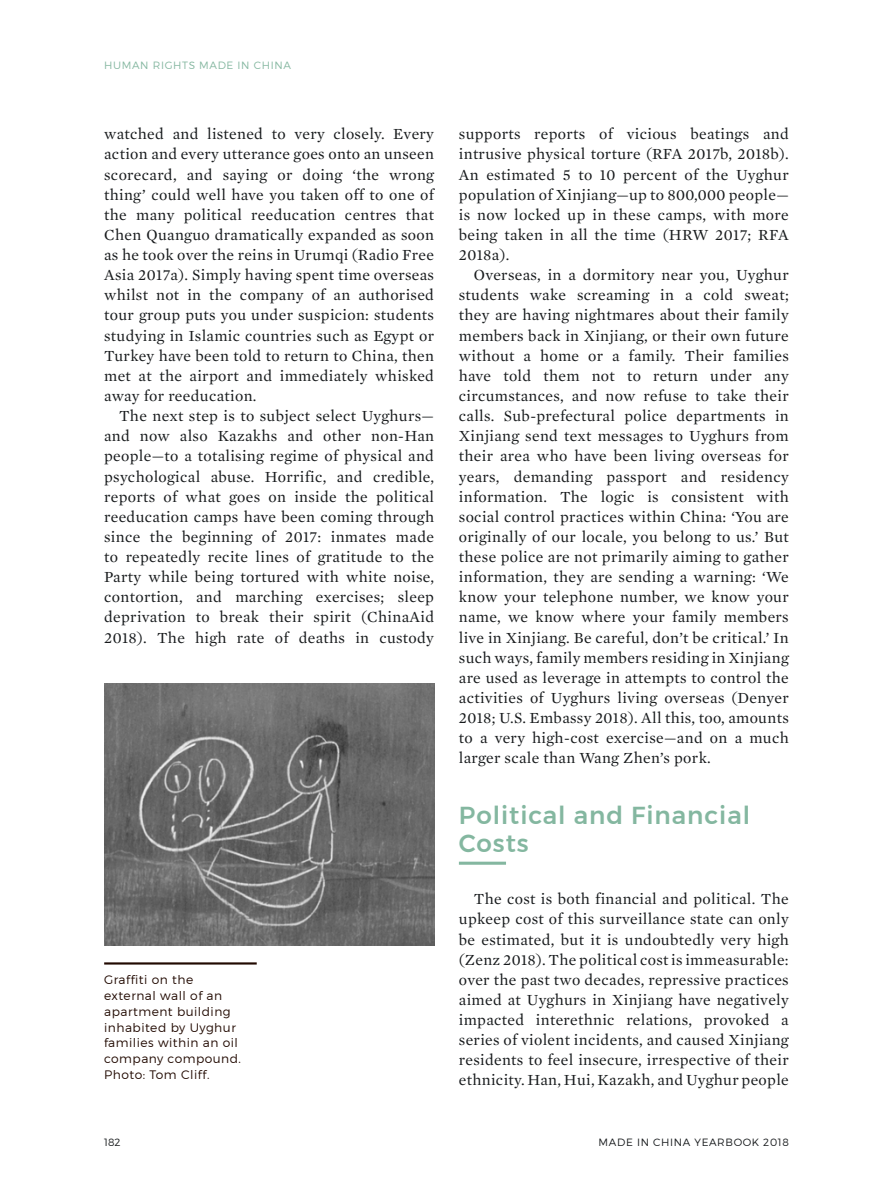
<style>
.page{position:relative;width:893px;height:1191px;background:#fff}
.page>*{position:absolute;margin:0;border:0;box-sizing:border-box;transform-origin:0 0}
.t1{font:500 24.5px/28px "Montserrat";letter-spacing:.04em;color:#84b7a0}
.t2{font:15.75px/20.1px "Mercury Text G1";letter-spacing:.02em;color:#171a1c;text-align:justify}
.t3{font:300 12.25px/15.8px "Montserrat";letter-spacing:.04em;color:#210901}
.t4{font:300 10.5px "Montserrat";letter-spacing:.06em;color:#171a1c}
.t5{font:300 10.5px "Montserrat";letter-spacing:.06em;color:#84b7a0}
</style>
<div class="page">
<img style="left:104px;top:683px;width:330px;height:262px">
<hr style="left:104px;top:962px;width:153px;height:2px;background:#210901">
<hr style="left:459px;top:861px;width:47px;height:3px;background:#84b7a0">
<p class="t5" style="left:104px;top:59px;width:188px">HUMAN RIGHTS MADE IN CHINA</p>
<p class="t2" style="left:104px;top:124px;width:331px">watched and listened to very closely. Every action and every utterance goes onto an unseen scorecard, and saying or doing ‘the wrong thing’ could well have you taken off to one of the many political reeducation centres that Chen Quanguo dramatically expanded as soon as he took over the reins in Urumqi (Radio Free Asia 2017a). Simply having spent time overseas whilst not in the company of an authorised tour group puts you under suspicion: students studying in Islamic countries such as Egypt or Turkey have been told to return to China, then met at the airport and immediately whisked away for reeducation.</p>
<p class="t2" style="left:104px;top:406px;width:331px;text-indent:15px">The next step is to subject select Uyghurs— and now also Kazakhs and other non-Han people—to a totalising regime of physical and psychological abuse. Horrific, and credible, reports of what goes on inside the political reeducation camps have been coming through since the beginning of 2017: inmates made to repeatedly recite lines of gratitude to the Party while being tortured with white noise, contortion, and marching exercises; sleep deprivation to break their spirit (ChinaAid 2018). The high rate of deaths in custody</p>
<p class="t3" style="left:104px;top:972px;width:138px">Graffiti on the external wall of an apartment building inhabited by Uyghur families within an oil company compound.<br>Photo: Tom Cliff.</p>
<p class="t2" style="left:459px;top:124px;width:331px">supports reports of vicious beatings and intrusive physical torture (RFA 2017b, 2018b).<br>An estimated 5 to 10 percent of the Uyghur population of Xinjiang—up to 800,000 people— is now locked up in these camps, with more being taken in all the time (HRW 2017; RFA 2018a).</p>
<p class="t2" style="left:459px;top:265px;width:331px;text-indent:15px">Overseas, in a dormitory near you, Uyghur students wake screaming in a cold sweat; they are having nightmares about their family members back in Xinjiang, or their own future without a home or a family. Their families have told them not to return under any circumstances, and now refuse to take their calls. Sub-prefectural police departments in Xinjiang send text messages to Uyghurs from their area who have been living overseas for years, demanding passport and residency information. The logic is consistent with social control practices within China: ‘You are originally of our locale, you belong to us.’ But these police are not primarily aiming to gather information, they are sending a warning: ‘We know your telephone number, we know your name, we know where your family members live in Xinjiang. Be careful, don’t be critical.’ In such ways, family members residing in Xinjiang are used as leverage in attempts to control the activities of Uyghurs living overseas (Denyer 2018; U.S. Embassy 2018). All this, too, amounts to a very high-cost exercise—and on a much larger scale than Wang Zhen’s pork.</p>
<h1 class="t1" style="left:459px;top:801px;width:293px">Political and Financial<br>Costs</h1>
<p class="t2" style="left:459px;top:889px;width:331px;text-indent:15px">The cost is both financial and political. The upkeep cost of this surveillance state can only be estimated, but it is undoubtedly very high (Zenz 2018). The political cost is immeasurable: over the past two decades, repressive practices aimed at Uyghurs in Xinjiang have negatively impacted interethnic relations, provoked a series of violent incidents, and caused Xinjiang residents to feel insecure, irrespective of their ethnicity. Han, Hui, Kazakh, and Uyghur people</p>
<p class="t4" style="left:104px;top:1135px;width:18px">182</p>
<p class="t4" style="left:599px;top:1135px;width:192px">MADE IN CHINA YEARBOOK 2018</p>
</div>
